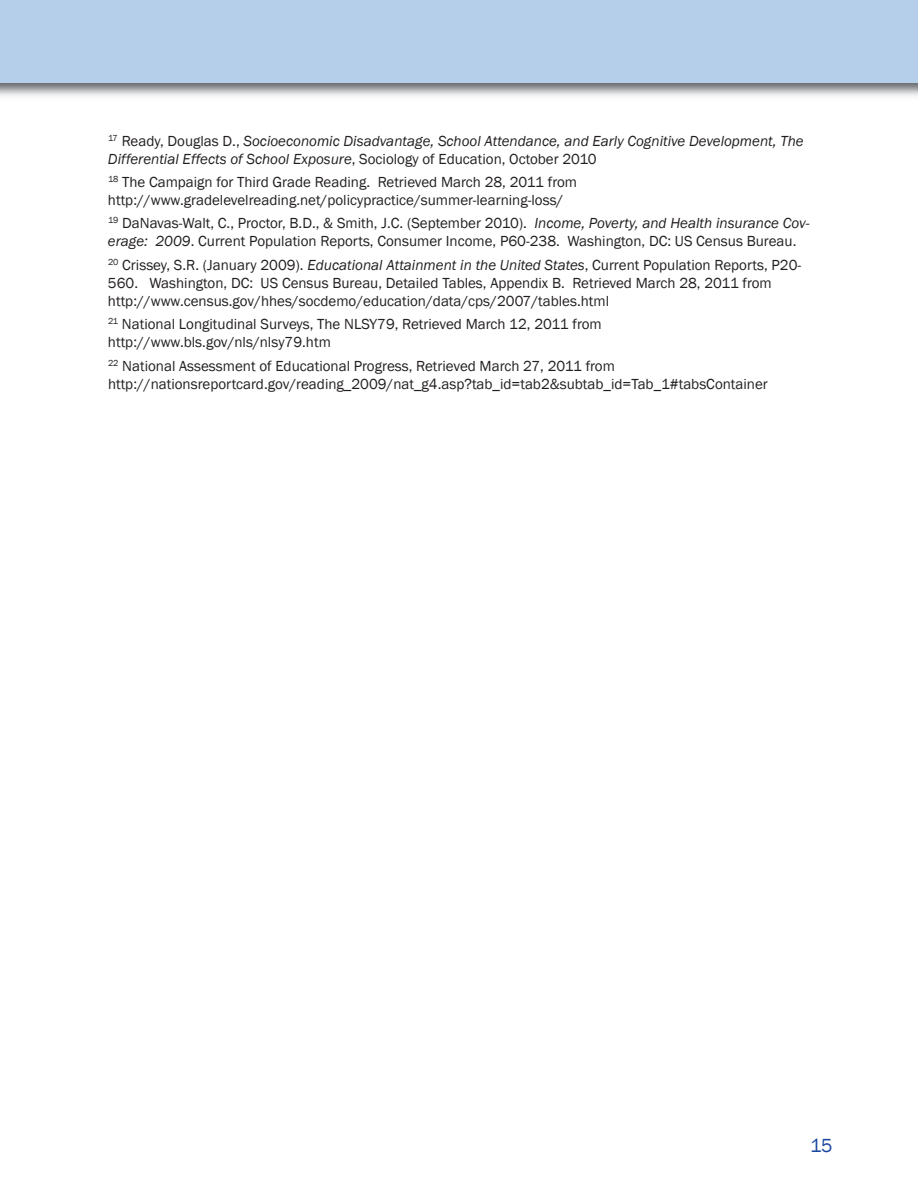
<style>
.page{position:relative;width:918px;height:1188px;background:#fff}
.page>*{position:absolute;margin:0;border:0;box-sizing:border-box;transform-origin:0 0}
.t1{font:19.5px "Franklin Gothic";color:#1a489e}
.t2{font:15px/18px "Franklin Gothic";color:#231f20}
.t3{font:italic 15px/18px "Franklin Gothic";color:#231f20}
.s1{font-style:normal}
.s2{font-style:italic}
</style>
<div class="page">
<div style="left:0;top:0;width:918px;height:83px;background:#b5cfea"></div>
<p class="t3" style="left:108px;top:131px;width:697px"><sup>17</sup> <span class="s1">Ready, Douglas D.,</span> Socioeconomic Disadvantage, School Attendance, and Early Cognitive Development, The<br>Differential Effects of School Exposure<span class="s1">, Sociology of Education, October 2010</span></p>
<p class="t2" style="left:108px;top:173px;width:471px"><sup>18</sup> The Campaign for Third Grade Reading. Retrieved March 28, 2011 from http://www.gradelevelreading.net/policypractice/summer-learning-loss/</p>
<p class="t2" style="left:108px;top:214px;width:703px"><sup>19</sup> DaNavas-Walt, C., Proctor, B.D., &amp; Smith, J.C. (September 2010). <span class="s2">Income, Poverty, and Health insurance Cov&shy;erage: 2009</span>. Current Population Reports, Consumer Income, P60-238. Washington, DC: US Census Bureau.</p>
<p class="t2" style="left:108px;top:255px;width:695px"><sup>20</sup> Crissey, S.R. (January 2009). <span class="s2">Educational Attainment in the United States</span>, Current Population Reports, P20-<br>560. Washington, DC: US Census Bureau, Detailed Tables, Appendix B. Retrieved March 28, 2011 from http://www.census.gov/hhes/socdemo/education/data/cps/2007/tables.html</p>
<p class="t2" style="left:108px;top:315px;width:495px"><sup>21</sup> National Longitudinal Surveys, The NLSY79, Retrieved March 12, 2011 from http://www.bls.gov/nls/nlsy79.htm</p>
<p class="t2" style="left:108px;top:356px;width:661px"><sup>22</sup> National Assessment of Educational Progress, Retrieved March 27, 2011 from http://nationsreportcard.gov/reading_2009/nat_g4.asp?tab_id=tab2&amp;subtab_id=Tab_1#tabsContainer</p>
<h1 class="t1" style="left:810px;top:1134px;width:24px">15</h1>
</div>
